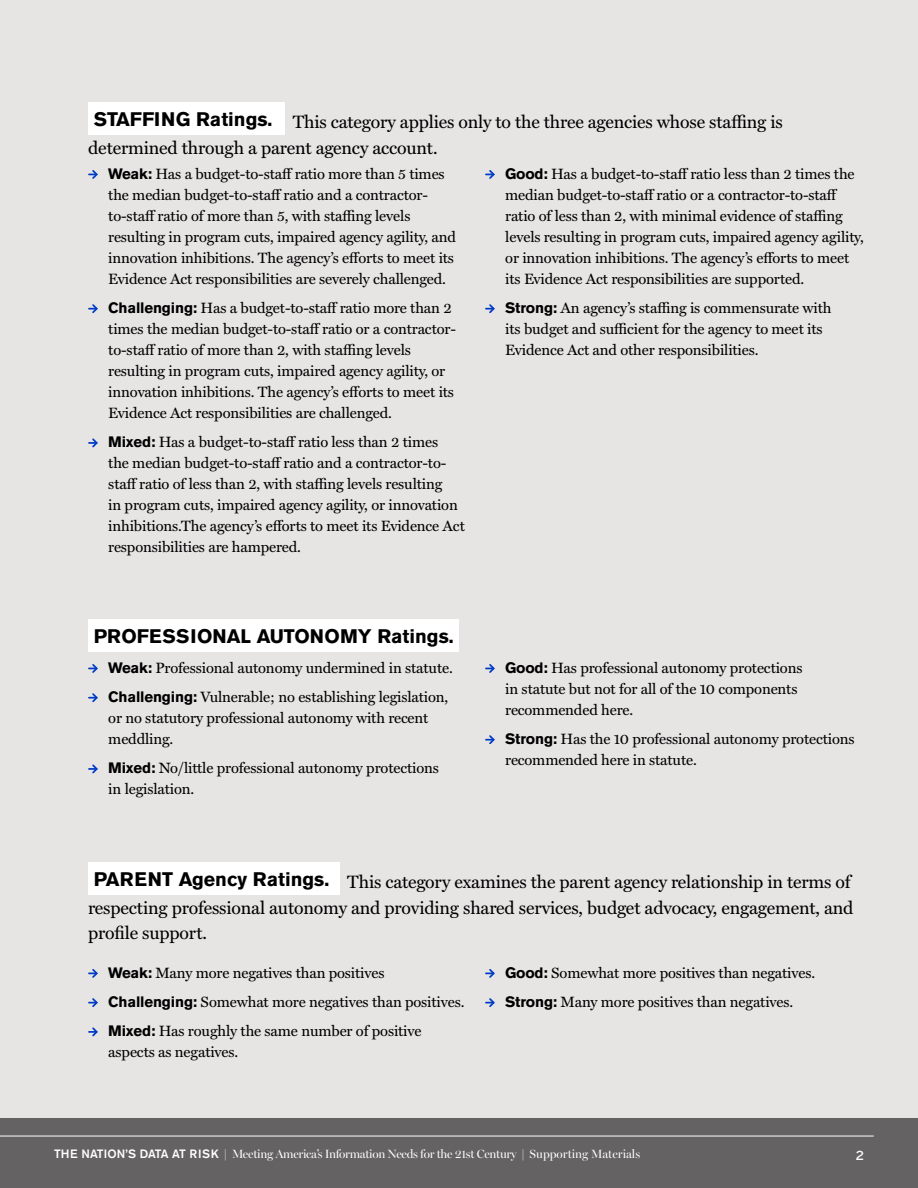
<style>
.page{position:relative;width:918px;height:1188px;background:#e7e4e4}
.page>*{position:absolute;margin:0;border:0;box-sizing:border-box;transform-origin:0 0}
.t1{font:19.5px "Akzidenz Grotesk Pro Bold UFC";color:#000}
.t2{font:18px/25.5px "Miller Text";letter-spacing:-.01em;color:#000}
.t3{font:15px/21px "Miller Text";letter-spacing:-.01em;color:#000}
.t4{font:13.5px "Knockout 32 Junior Cruisewt";color:#fff}
.t5{font:12px "Miller Banner";letter-spacing:-.025em;color:#fff}
.s1{font-family:"Akzidenz Grotesk Pro Bold UFC"}
.s2{font-family:"Akzidenz Grotesk Pro Md UFC"}
</style>
<div class="page">
<div style="left:0;top:1118px;width:918px;height:70px;background:#656263"></div>
<svg style="left:89px;top:969px;width:9px;height:9px"></svg>
<svg style="left:89px;top:998px;width:9px;height:9px"></svg>
<svg style="left:89px;top:1027px;width:9px;height:10px"></svg>
<svg style="left:486px;top:969px;width:9px;height:9px"></svg>
<svg style="left:486px;top:998px;width:9px;height:9px"></svg>
<svg style="left:89px;top:170px;width:9px;height:9px"></svg>
<svg style="left:89px;top:304px;width:9px;height:9px"></svg>
<svg style="left:89px;top:438px;width:9px;height:10px"></svg>
<svg style="left:486px;top:170px;width:9px;height:9px"></svg>
<svg style="left:486px;top:304px;width:9px;height:9px"></svg>
<div style="left:88px;top:102px;width:197px;height:32px;background:#fff"></div>
<div style="left:88px;top:620px;width:371px;height:32px;background:#fff"></div>
<svg style="left:89px;top:664px;width:9px;height:9px"></svg>
<svg style="left:89px;top:693px;width:9px;height:9px"></svg>
<svg style="left:89px;top:764px;width:9px;height:10px"></svg>
<svg style="left:486px;top:664px;width:9px;height:9px"></svg>
<svg style="left:486px;top:735px;width:9px;height:9px"></svg>
<div style="left:88px;top:862px;width:251px;height:32px;background:#fff"></div>
<hr style="left:0;top:1136px;width:874px;height:1px;background:#fff">
<p class="t2" style="left:88px;top:108px;width:696px;text-indent:6px"><sup>STAFFING</sup> <sup>Ratings.</sup> This category applies only to the three agencies whose staffing is determined through a parent agency account.</p>
<p class="t3" style="left:108px;top:162px;width:349px"><span class="s1">Weak:</span> Has a budget-to-staff ratio more than 5 times the median budget-to-staff ratio and a contractor&shy;to-staff ratio of more than 5, with staffing levels resulting in program cuts, impaired agency agility, and innovation inhibitions. The agency’s efforts to meet its Evidence Act responsibilities are severely challenged.</p>
<p class="t3" style="left:108px;top:296px;width:349px"><span class="s1">Challenging:</span> Has a budget-to-staff ratio more than 2 times the median budget-to-staff ratio or a contractor&shy;to-staff ratio of more than 2, with staffing levels resulting in program cuts, impaired agency agility, or innovation inhibitions. The agency’s efforts to meet its Evidence Act responsibilities are challenged.</p>
<p class="t3" style="left:108px;top:431px;width:358px"><span class="s1">Mixed:</span> Has a budget-to-staff ratio less than 2 times<br>the median budget-to-staff ratio and a contractor-to&shy;staff ratio of less than 2, with staffing levels resulting<br>in program cuts, impaired agency agility, or innovation inhibitions.The agency’s efforts to meet its Evidence Act responsibilities are hampered.</p>
<h1 class="t1" style="left:94px;top:624px;width:362px">PROFESSIONAL AUTONOMY Ratings.</h1>
<p class="t3" style="left:108px;top:652px;width:346px;line-height:29.2px"><span class="s1">Weak:</span> Professional autonomy undermined in statute.<br><span class="s1">Challenging:</span> Vulnerable; no establishing legislation,</p>
<p class="t3" style="left:108px;top:707px;width:322px">or no statutory professional autonomy with recent meddling.</p>
<p class="t3" style="left:108px;top:757px;width:332px"><span class="s1">Mixed:</span> No/little professional autonomy protections in legislation.</p>
<p class="t3" style="left:505px;top:162px;width:360px"><span class="s1">Good:</span> Has a budget-to-staff ratio less than 2 times the median budget-to-staff ratio or a contractor-to-staff ratio of less than 2, with minimal evidence of staffing levels resulting in program cuts, impaired agency agility, or innovation inhibitions. The agency’s efforts to meet its Evidence Act responsibilities are supported.</p>
<p class="t3" style="left:505px;top:296px;width:328px"><span class="s1">Strong:</span> An agency’s staffing is commensurate with its budget and sufficient for the agency to meet its<br>Evidence Act and other responsibilities.</p>
<p class="t3" style="left:505px;top:656px;width:299px"><span class="s1">Good:</span> Has professional autonomy protections in statute but not for all of the 10 components recommended here.</p>
<p class="t3" style="left:505px;top:728px;width:351px"><span class="s1">Strong:</span> Has the 10 professional autonomy protections recommended here in statute.</p>
<p class="t2" style="left:88px;top:868px;width:767px;text-indent:6px"><sup>PARENT</sup> <sup>Agency</sup> <sup>Ratings.</sup> This category examines the parent agency relationship in terms of respecting professional autonomy and providing shared services, budget advocacy, engagement, and profile support.</p>
<p class="t3" style="left:108px;top:957px;width:358px;line-height:29.2px"><span class="s1">Weak:</span> Many more negatives than positives<br><span class="s1">Challenging:</span> Somewhat more negatives than positives.<br><span class="s1">Mixed:</span> Has roughly the same number of positive</p>
<p class="t3" style="left:108px;top:1041px;width:132px">aspects as negatives.</p>
<p class="t3" style="left:505px;top:957px;width:311px;line-height:29.2px"><span class="s1">Good:</span> Somewhat more positives than negatives.<br><span class="s1">Strong:</span> Many more positives than negatives.</p>
<p class="t5" style="left:54px;top:1147px;width:588px"><span class="s2">THE NATION’S DATA AT RISK</span> | Meeting America’s Information Needs for the 21st Century | Supporting Materials</p>
<p class="t4" style="left:856px;top:1146px;width:10px">2</p>
</div>
